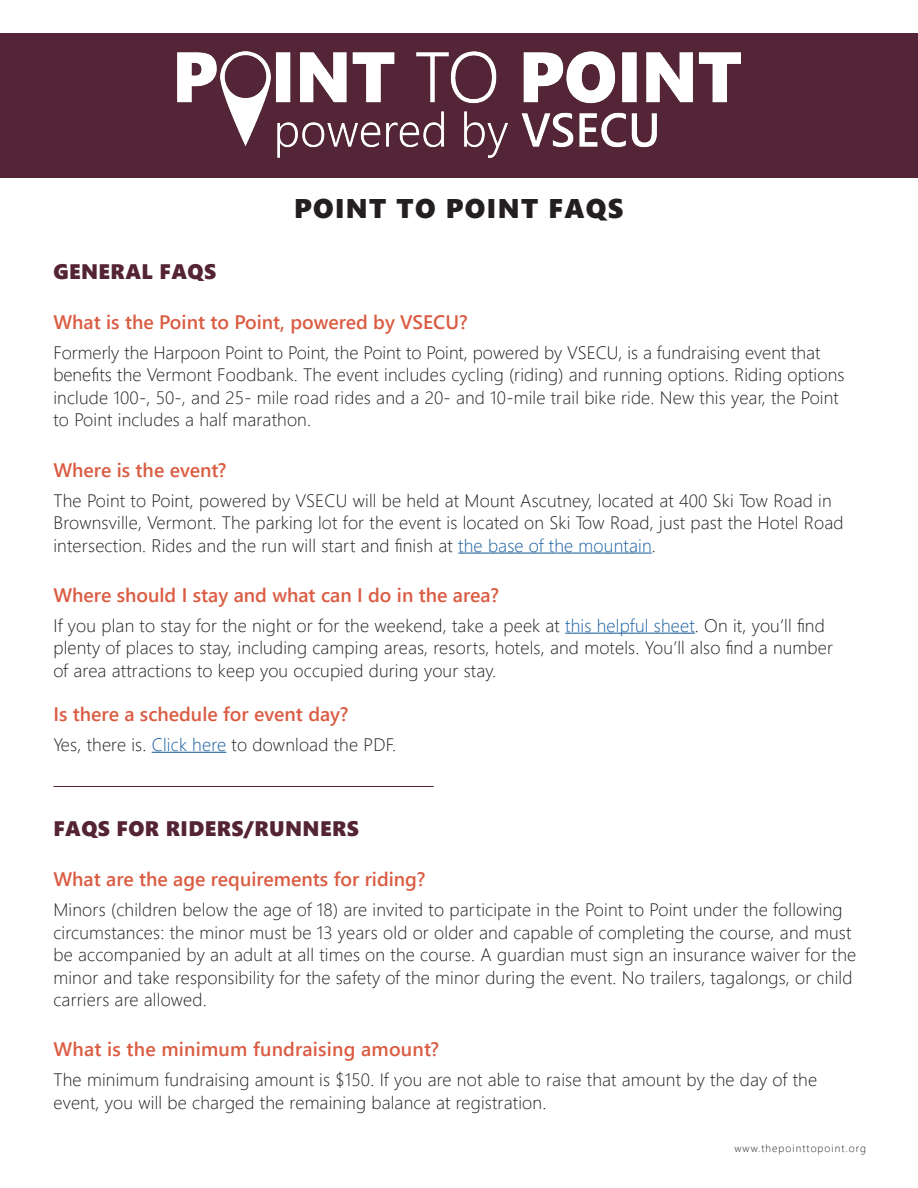
<style>
.page{position:relative;width:918px;height:1188px;background:#fff}
.page>*{position:absolute;margin:0;border:0;box-sizing:border-box;transform-origin:0 0}
.t1{font:27px "Segoe UI Black";letter-spacing:.05em;color:#231f20}
.t2{font:21px "Segoe UI Black";letter-spacing:.02em;color:#542336}
.t3{font:600 19.5px "Segoe UI";color:#da5c43}
.t4{font:300 18px/22.5px "Segoe UI";letter-spacing:.01em;color:#231f20}
.t5{font:300 10.5px "Segoe UI";letter-spacing:.1em;color:#231f20}
.s1{color:#175d9e}
</style>
<div class="page">
<hr style="left:458px;top:553px;width:194px;height:1px;background:#175d9e">
<hr style="left:565px;top:633px;width:130px;height:1px;background:#175d9e">
<hr style="left:152px;top:752px;width:74px;height:1px;background:#175d9e">
<div style="left:0;top:33px;width:918px;height:145px;background:#542437"></div>
<img style="left:177px;top:52px;width:564px;height:106px">
<hr style="left:53px;top:786px;width:381px;height:1px;background:#542336">
<p class="t1" style="left:294px;top:189px;width:331px">POINT TO POINT FAQS</p>
<p class="t2" style="left:53px;top:256px;width:164px">GENERAL FAQS</p>
<p class="t3" style="left:53px;top:306px;width:416px">What is the Point to Point, powered by VSECU?</p>
<p class="t4" style="left:53px;top:340px;width:793px">Formerly the Harpoon Point to Point, the Point to Point, powered by VSECU, is a fundraising event that benefits the Vermont Foodbank. The event includes cycling (riding) and running options. Riding options include 100-, 50-, and 25- mile road rides and a 20- and 10-mile trail bike ride. New this year, the Point</p>
<p class="t4" style="left:53px;top:408px;width:259px">to Point includes a half marathon.</p>
<p class="t3" style="left:53px;top:454px;width:175px">Where is the event?</p>
<p class="t4" style="left:53px;top:488px;width:792px">The Point to Point, powered by VSECU will be held at Mount Ascutney, located at 400 Ski Tow Road in<br>Brownsville, Vermont. The parking lot for the event is located on Ski Tow Road, just past the Hotel Road intersection. Rides and the run will start and finish at <span class="s1">the base of the mountain</span>.</p>
<p class="t3" style="left:53px;top:579px;width:447px">Where should I stay and what can I do in the area?</p>
<p class="t4" style="left:53px;top:613px;width:781px">If you plan to stay for the night or for the weekend, take a peek at <span class="s1">this helpful sheet</span>. On it, you’ll find plenty of places to stay, including camping areas, resorts, hotels, and motels. You’ll also find a number</p>
<p class="t4" style="left:53px;top:658px;width:444px">of area attractions to keep you occupied during your stay.</p>
<p class="t3" style="left:53px;top:698px;width:297px">Is there a schedule for event day?</p>
<p class="t4" style="left:53px;top:732px;width:344px">Yes, there is. <span class="s1">Click here</span> to download the PDF.</p>
<p class="t2" style="left:53px;top:813px;width:307px">FAQS FOR RIDERS/RUNNERS</p>
<p class="t3" style="left:53px;top:863px;width:374px">What are the age requirements for riding?</p>
<p class="t4" style="left:53px;top:898px;width:804px">Minors (children below the age of 18) are invited to participate in the Point to Point under the following circumstances: the minor must be 13 years old or older and capable of completing the course, and must be accompanied by an adult at all times on the course. A guardian must sign an insurance waiver for the minor and take responsibility for the safety of the minor during the event. No trailers, tagalongs, or child carriers are allowed.</p>
<p class="t3" style="left:53px;top:1034px;width:387px">What is the minimum fundraising amount?</p>
<p class="t4" style="left:53px;top:1068px;width:765px">The minimum fundraising amount is $150. If you are not able to raise that amount by the day of the event, you will be charged the remaining balance at registration.</p>
<p class="t5" style="left:734px;top:1140px;width:133px">www.thepointtopoint.org</p>
</div>
